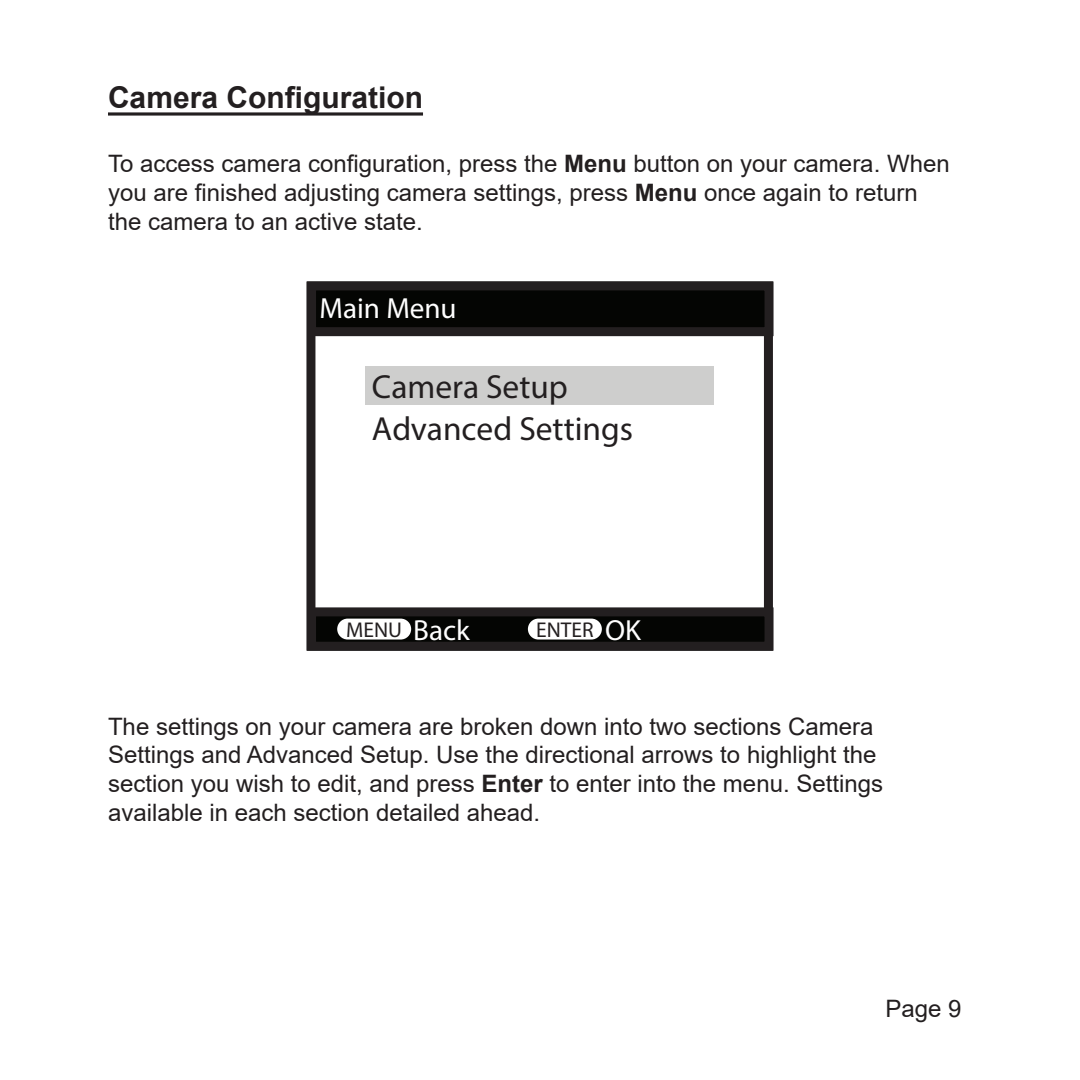
<style>
.page{position:relative;width:1080px;height:1080px;background:#fff}
.page>*{position:absolute;margin:0;border:0;box-sizing:border-box;transform-origin:0 0}
.t1{font:33.6px/41.7px "Myriad Pro";color:#231f20}
.Table_of_Contents_He{font:700 30px "Arial";color:#231f20}
.t2{font:29.1px "Myriad Pro";color:#fff}
.Main_Body{font:24px/28.8px "Arial";color:#231f20}
.t3{font:21.3px "Myriad Pro";color:#231f20}
.s1{font-weight:700}
.s2{font-size:29.1px;color:#fff}
</style>
<div class="page">
<div style="left:365px;top:366px;width:349px;height:39px;background:#cececd"></div>
<div style="left:306px;top:281px;width:467px;height:370px;border:9px solid #231f20"></div>
<div style="left:312px;top:286px;width:457px;height:46px;background:#040503"></div>
<div style="left:307px;top:281px;width:467px;height:55px;border:9px solid #231f20"></div>
<div style="left:312px;top:612px;width:457px;height:34px;background:#040503"></div>
<div style="left:307px;top:607px;width:467px;height:44px;border:9px solid #231f20"></div>
<div style="left:337px;top:619px;width:74px;height:21px;background:#fff;border-radius:10px"></div>
<div style="left:528px;top:619px;width:74px;height:21px;background:#fff;border-radius:10px"></div>
<svg style="left:108px;top:112px;width:315px;height:4px"></svg>
<p class="Table_of_Contents_He" style="left:108px;top:76px;width:317px">Camera Configuration</p>
<p class="Main_Body" style="left:108px;top:149px;width:843px">To access camera configuration, press the <span class="s1">Menu</span> button on your camera. When you are finished adjusting camera settings, press <span class="s1">Menu</span> once again to return the camera to an active state.</p>
<p class="t2" style="left:320px;top:290px;width:139px">Main Menu</p>
<h1 class="t1" style="left:372px;top:366px;width:263px">Camera Setup<br>Advanced Settings</h1>
<p class="t3" style="left:346px;top:617px;width:125px">MENU <span class="s2">Back</span></p>
<p class="t3" style="left:536px;top:617px;width:106px">ENTER <span class="s2">OK</span></p>
<p class="Main_Body" style="left:108px;top:712px;width:777px">The settings on your camera are broken down into two sections Camera Settings and Advanced Setup. Use the directional arrows to highlight the section you wish to edit, and press <span class="s1">Enter</span> to enter into the menu. Settings available in each section detailed ahead.</p>
<p class="Main_Body" style="left:886px;top:994px;width:78px">Page 9</p>
</div>
